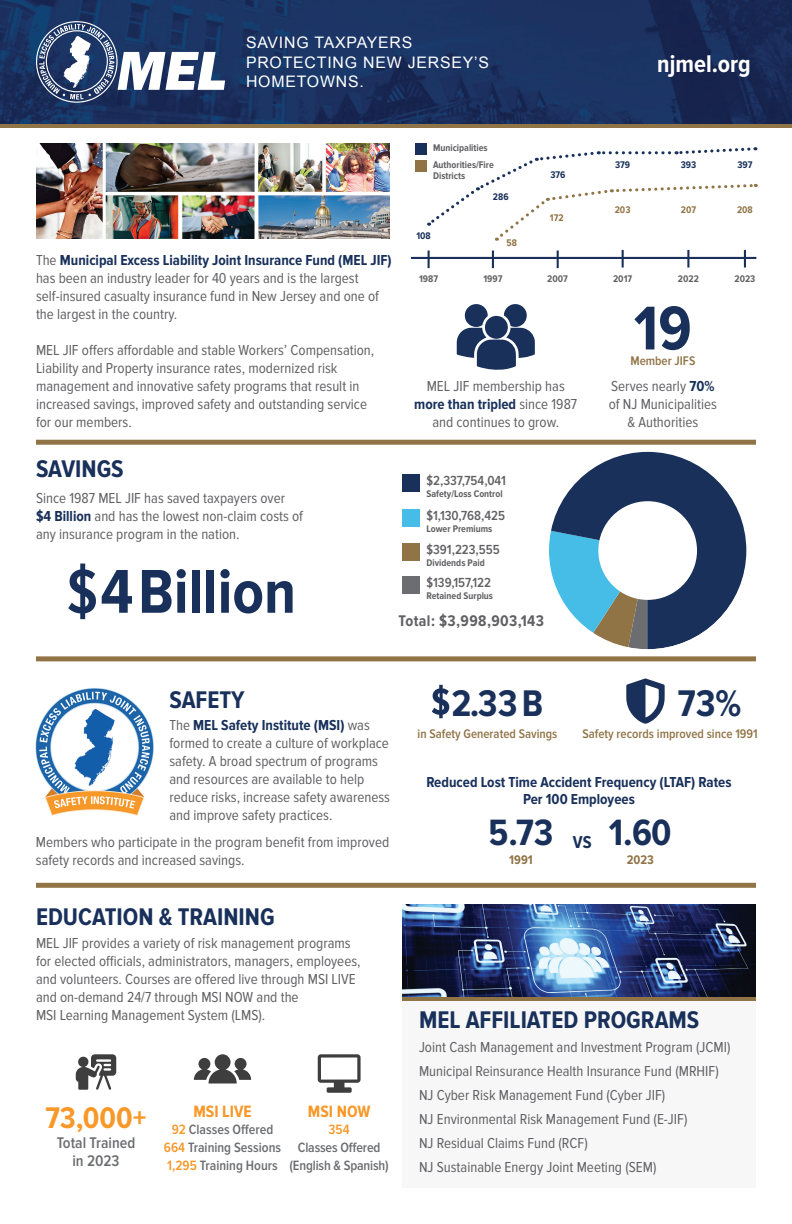
<style>
.page{position:relative;width:792px;height:1224px;background:#fff}
.page>*{position:absolute;margin:0;border:0;box-sizing:border-box;transform-origin:0 0}
.t1{font:700 64.1px "Proxima Nova Cond";color:#18305a}
.t2{font:700 38.5px "Proxima Nova Cond";color:#18305a}
.t3{font:700 38px "Proxima Nova Cond";color:#18305a}
.t4{font:700 31px "Proxima Nova Cond";color:#f79828}
.t5{font:700 25px "Proxima Nova Cond";color:#18305a}
.t6{font:700 25px "Proxima Nova Cond";color:#fff}
.t7{font:700 17.8px "Proxima Nova Cond";color:#18305a}
.t8{font:700 17px "Proxima Nova Cond";color:#f79828}
.t9{font:700 16px "Proxima Nova Cond";letter-spacing:.025em;color:#616164}
.t10{font:600 16px/18px "Proxima Nova Cond";color:#6c6d70;text-align:center}
.t11{font:15.9px/19.5px "Arial";letter-spacing:.05em;color:#fff}
.t12{font:15px/18px "Proxima Nova Cond";color:#616164}
.t13{font:700 15px/17px "Proxima Nova Cond";color:#18305a;text-align:center}
.t14{font:600 14px/18px "Proxima Nova Cond";color:#6c6d70;text-align:center}
.t15{font:600 14px "Proxima Nova Cond";color:#f79828}
.t16{font:600 13.7px "Proxima Nova Cond";color:#616164}
.t17{font:600 13px "Proxima Nova Cond";color:#907446}
.t18{font:700 13px "Proxima Nova Cond";color:#907446}
.t19{font:700 10px/17.1px "Proxima Nova Cond";color:#616164}
.t20{font:700 10px "Proxima Nova Cond";color:#18305a}
.t21{font:700 10px "Proxima Nova Cond";color:#907446}
.s1{font-weight:700;color:#18305a}
.s2{font-weight:600}
.s3{color:#f79828}
</style>
<div class="page">
<svg style="left:76px;top:1054px;width:40px;height:36px"></svg>
<div style="left:402px;top:1000px;width:354px;height:188px;background:#f7f7f8"></div>
<hr style="left:0;top:124px;width:792px;height:4px;background:#907446">
<img style="left:0;top:0;width:792px;height:124px">
<div style="left:402px;top:475px;width:17px;height:17px;background:#18305a"></div>
<div style="left:402px;top:509px;width:17px;height:18px;background:#46bde6"></div>
<div style="left:402px;top:576px;width:17px;height:18px;background:#6c6d70"></div>
<div style="left:402px;top:543px;width:17px;height:17px;background:#907446"></div>
<div style="left:36px;top:440px;width:720px;height:5px;background:#907446"></div>
<div style="left:36px;top:656px;width:720px;height:5px;background:#907446"></div>
<div style="left:36px;top:883px;width:720px;height:5px;background:#907446"></div>
<svg style="left:36px;top:21px;width:189px;height:82px"></svg>
<div style="left:416px;top:143px;width:11px;height:11px;background:#18305a"></div>
<div style="left:416px;top:160px;width:11px;height:11px;background:#907446"></div>
<hr style="left:411px;top:257px;width:345px;height:2px;background:#18305a">
<svg style="left:427px;top:147px;width:329px;height:94px"></svg>
<svg style="left:428px;top:251px;width:2px;height:17px"></svg>
<svg style="left:492px;top:251px;width:2px;height:17px"></svg>
<svg style="left:557px;top:251px;width:2px;height:17px"></svg>
<svg style="left:622px;top:250px;width:2px;height:18px"></svg>
<svg style="left:687px;top:250px;width:2px;height:18px"></svg>
<img style="left:36px;top:143px;width:354px;height:95px">
<svg style="left:457px;top:304px;width:78px;height:66px"></svg>
<img style="left:402px;top:905px;width:354px;height:92px">
<hr style="left:402px;top:997px;width:354px;height:4px;background:#907446">
<svg style="left:549px;top:452px;width:197px;height:197px"></svg>
<img style="left:35px;top:688px;width:119px;height:128px">
<svg style="left:626px;top:678px;width:39px;height:46px"></svg>
<svg style="left:744px;top:250px;width:2px;height:18px"></svg>
<svg style="left:194px;top:1054px;width:57px;height:29px"></svg>
<svg style="left:318px;top:1054px;width:43px;height:39px"></svg>
<svg style="left:432px;top:685px;width:17px;height:33px"></svg>
<p class="t11" style="left:246px;top:33px;width:245px">SAVING TAXPAYERS<br>PROTECTING NEW JERSEY’S<br>HOMETOWNS.</p>
<p class="t19" style="left:433px;top:140px;width:62px">Municipalities<br>Authorities/Fire</p>
<p class="t19" style="left:433px;top:167px;width:34px">Districts</p>
<p class="t20" style="left:416px;top:230px;width:16px">108</p>
<p class="t20" style="left:493px;top:191px;width:17px">286</p>
<p class="t21" style="left:507px;top:238px;width:12px">58</p>
<p class="t20" style="left:550px;top:169px;width:17px">376</p>
<p class="t21" style="left:550px;top:212px;width:15px">172</p>
<h3 class="t6" style="left:657px;top:50px;width:95px">njmel.org</h3>
<p class="t20" style="left:615px;top:159px;width:17px">379</p>
<p class="t21" style="left:615px;top:204px;width:17px">203</p>
<p class="t20" style="left:681px;top:159px;width:17px">393</p>
<p class="t21" style="left:681px;top:204px;width:17px">207</p>
<p class="t20" style="left:737px;top:159px;width:17px">397</p>
<p class="t21" style="left:737px;top:204px;width:17px">208</p>
<p class="t12" style="left:36px;top:251px;width:357px">The <span class="s1">Municipal Excess Liability Joint Insurance Fund (MEL JIF) </span>has been an industry leader for 40 years and is the largest self-insured casualty insurance fund in New Jersey and one of the largest in the country.</p>
<p class="t12" style="left:36px;top:341px;width:340px">MEL JIF offers affordable and stable Workers’ Compensation, Liability and Property insurance rates, modernized risk management and innovative safety programs that result in increased savings, improved safety and outstanding service for our members.</p>
<p class="t17" style="left:630px;top:354px;width:66px">Member JIFS</p>
<p class="t19" style="left:419px;top:271px;width:20px">1987</p>
<p class="t19" style="left:483px;top:271px;width:20px">1997</p>
<p class="t19" style="left:547px;top:271px;width:22px">2007</p>
<p class="t19" style="left:613px;top:271px;width:21px">2017</p>
<p class="t19" style="left:678px;top:271px;width:22px">2022</p>
<h1 class="t1" style="left:634px;top:292px;width:59px">19</h1>
<p class="t12" style="left:609px;top:377px;width:110px;text-align:center">Serves nearly <span class="s1">70% </span>of NJ Municipalities &amp; Authorities</p>
<p class="t12" style="left:414px;top:377px;width:165px;text-align:center">MEL JIF membership has <span class="s1">more than tripled</span> since 1987 and continues to grow.</p>
<h3 class="t5" style="left:36px;top:455px;width:89px">SAVINGS</h3>
<p class="t12" style="left:36px;top:489px;width:269px">Since 1987 MEL JIF has saved taxpayers over <span class="s1">$4 Billion</span> and has the lowest non-claim costs of any insurance program in the nation.</p>
<h1 class="t1" style="left:67px;top:556px;width:231px"><span class="s2">$</span>4Billion</h1>
<p class="t16" style="left:426px;top:473px;width:81px">$2,337,754,041</p>
<p class="t19" style="left:426px;top:486px;width:78px">Safety/Loss Control</p>
<p class="t16" style="left:426px;top:508px;width:80px">$1,130,768,425</p>
<p class="t19" style="left:426px;top:521px;width:67px">Lower Premiums</p>
<p class="t16" style="left:426px;top:542px;width:75px">$391,223,555</p>
<p class="t19" style="left:426px;top:554px;width:60px">Dividends Paid</p>
<p class="t16" style="left:426px;top:575px;width:66px">$139,157,122</p>
<p class="t19" style="left:426px;top:587px;width:68px">Retained Surplus</p>
<p class="t9" style="left:399px;top:612px;width:147px">Total: $3,998,903,143</p>
<p class="t19" style="left:734px;top:271px;width:22px">2023</p>
<h3 class="t5" style="left:169px;top:686px;width:77px">SAFETY</h3>
<p class="t12" style="left:169px;top:716px;width:222px">The <span class="s1">MEL Safety Institute (MSI)</span> was formed to create a culture of workplace safety. A broad spectrum of programs and resources are available to help reduce risks, increase safety awareness and improve safety practices.</p>
<p class="t12" style="left:36px;top:833px;width:355px">Members who participate in the program benefit from improved safety records and increased savings.</p>
<h3 class="t5" style="left:36px;top:902px;width:240px">EDUCATION &amp; TRAINING</h3>
<p class="t12" style="left:36px;top:935px;width:326px">MEL JIF provides a variety of risk management programs for elected officials, administrators, managers, employees, and volunteers. Courses are offered live through MSI LIVE and on-demand 24/7 through MSI NOW and the<br>MSI Learning Management System (LMS).</p>
<h3 class="t4" style="left:45px;top:1100px;width:103px">73,000+</h3>
<p class="t10" style="left:57px;top:1134px;width:80px">Total Trained in 2023</p>
<p class="t8" style="left:193px;top:1102px;width:60px">MSI LIVE</p>
<p class="t14" style="left:164px;top:1121px;width:119px"><span class="s3">92</span> Classes Offered<br><span class="s3">664</span> Training Sessions<br><span class="s3">1,295</span> Training Hours</p>
<p class="t8" style="left:308px;top:1102px;width:64px">MSI NOW</p>
<p class="t15" style="left:329px;top:1122px;width:22px">354</p>
<p class="t14" style="left:289px;top:1139px;width:101px">Classes Offered (English &amp; Spanish)</p>
<h2 class="t2" style="left:451px;top:682px;width:93px">2.33 B</h2>
<p class="t17" style="left:418px;top:726px;width:141px">in Safety Generated Savings</p>
<h2 class="t2" style="left:678px;top:682px;width:65px">73%</h2>
<p class="t17" style="left:582px;top:726px;width:177px">Safety records improved since 1991</p>
<p class="t13" style="left:426px;top:774px;width:307px">Reduced Lost Time Accident Frequency (LTAF) Rates<br>Per 100 Employees</p>
<h3 class="t3" style="left:489px;top:812px;width:66px">5.73</h3>
<p class="t18" style="left:509px;top:853px;width:25px">1991</p>
<p class="t7" style="left:573px;top:832px;width:20px">VS</p>
<h3 class="t3" style="left:609px;top:812px;width:64px">1.60</h3>
<p class="t18" style="left:627px;top:853px;width:29px">2023</p>
<h3 class="t5" style="left:419px;top:1006px;width:282px">MEL AFFILIATED PROGRAMS</h3>
<p class="t12" style="left:419px;top:1035px;width:313px;line-height:24px">Joint Cash Management and Investment Program (JCMI)<br>Municipal Reinsurance Health Insurance Fund (MRHIF)<br>NJ Cyber Risk Management Fund (Cyber JIF)<br>NJ Environmental Risk Management Fund (E-JIF)<br>NJ Residual Claims Fund (RCF)<br>NJ Sustainable Energy Joint Meeting (SEM)</p>
</div>
